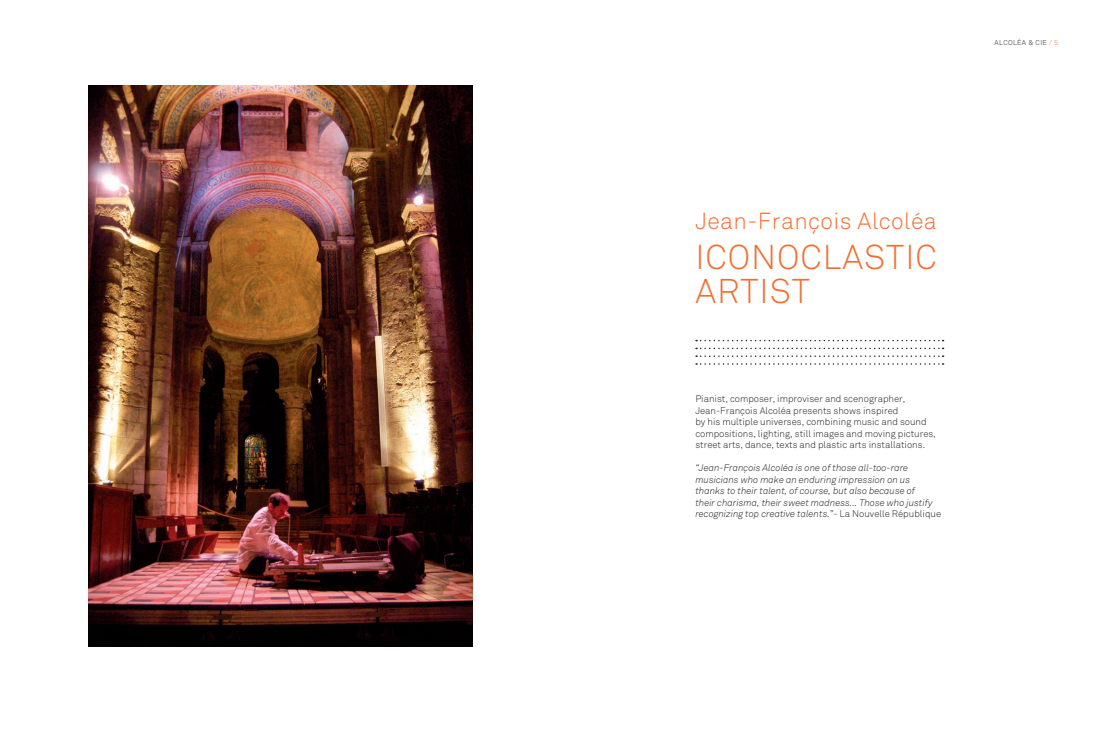
<style>
.page{position:relative;width:1100px;height:732px;background:#fff}
.page>*{position:absolute;margin:0;border:0;box-sizing:border-box;transform-origin:0 0}
.t1{font:300 34px "Akkurat";letter-spacing:.03em;color:#f36e2e}
.t2{font:300 23px "Akkurat";letter-spacing:.02em;color:#f36e2e}
.t3{font:italic 300 9.5px/11.5px "Akkurat";color:#231f20}
.t4{font:300 9.5px/11.5px "Akkurat";color:#231f20}
.t5{font:300 7px "Akkurat";letter-spacing:.05em;color:#231f20}
.s1{color:#f36e2e}
.s2{font-style:normal}
</style>
<div class="page">
<img style="left:89px;top:86px;width:384px;height:560px">
<svg style="left:696px;top:340px;width:247px;height:1px"></svg>
<svg style="left:696px;top:347px;width:247px;height:2px"></svg>
<svg style="left:696px;top:355px;width:247px;height:2px"></svg>
<svg style="left:696px;top:363px;width:247px;height:1px"></svg>
<p class="t5" style="left:994px;top:39px;width:65px">ALCOLÉA &amp; CIE <span class="s1">/ 5</span></p>
<p class="t2" style="left:695px;top:207px;width:243px">Jean-François Alcoléa</p>
<p class="t1" style="left:695px;top:237px;width:243px">ICONOCLASTIC</p>
<p class="t1" style="left:695px;top:271px;width:116px">ARTIST</p>
<p class="t4" style="left:695px;top:393px;width:242px">Pianist, composer, improviser and scenographer, Jean-François Alcoléa presents shows inspired<br>by his multiple universes, combining music and sound compositions, lighting, still images and moving pictures, street arts, dance, texts and plastic arts installations.</p>
<p class="t3" style="left:695px;top:462px;width:247px">“Jean-François Alcoléa is one of those all-too-rare musicians who make an enduring impression on us thanks to their talent, of course, but also because of<br>their charisma, their sweet madness... Those who justify recognizing top creative talents.”<span class="s2">- La Nouvelle République</span></p>
</div>
